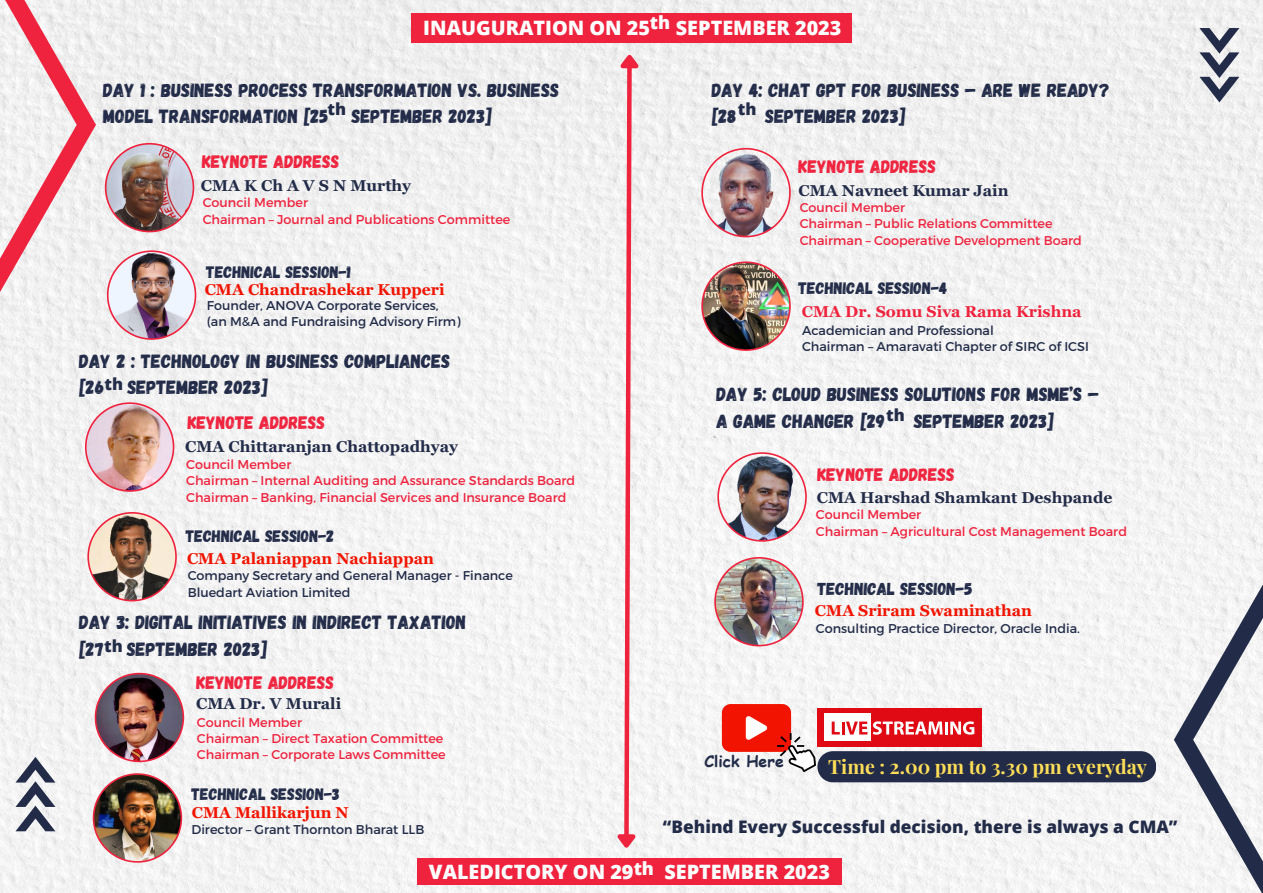
<style>
.page{position:relative;width:1263px;height:893px;background:#fff}
.page>*{position:absolute;margin:0;border:0;box-sizing:border-box;transform-origin:0 0}
.t1{font:800 19.8px "Open Sans";color:#fff}
.t2{font:700 19.5px "Playfair Display";color:#ffde59}
.t3{font:19.05px/26.5px "Gagalin";color:#222b48}
.t4{font:18px "Gagalin";color:#ef233e}
.t5{font:800 18px "Open Sans";color:#fff}
.t6{font:800 17.25px "Open Sans";color:#222b48}
.t7{font:17.25px "Gagalin";color:#222b48}
.t8{font:16.5px "Gagalin";color:#222b48}
.t9{font:800 16.5px "Open Sans";color:#222b48}
.t10{font:700 15.83px "Comic Sans MS";color:#222b48}
.t11{font:700 15.75px "Georgia Pro";color:#222b48}
.t12{font:700 15.75px "Georgia Pro";color:#f21400}
.t13{font:700 15.75px "Georgia Pro";color:#ef233e}
.t14{font:12.75px "Montserrat";color:#ef233e}
.t15{font:12.75px/16.4px "Montserrat";color:#222b48}
</style>
<div class="page">
<img style="left:0;top:0;width:1263px;height:893px">
<svg style="left:0;top:0;width:96px;height:433px;fill:#f0f0f0"></svg>
<svg style="left:1174px;top:431px;width:89px;height:462px;fill:#f3f3f3"></svg>
<img style="left:105px;top:143px;width:89px;height:89px">
<img style="left:85px;top:402px;width:89px;height:90px">
<img style="left:95px;top:673px;width:89px;height:89px">
<img style="left:701px;top:148px;width:90px;height:89px">
<img style="left:714px;top:557px;width:90px;height:89px">
<img style="left:717px;top:452px;width:90px;height:90px">
<svg style="left:613px;top:49px;width:32px;height:804px"></svg>
<img style="left:107px;top:250px;width:89px;height:90px">
<img style="left:87px;top:512px;width:90px;height:89px">
<img style="left:93px;top:773px;width:89px;height:89px">
<img style="left:701px;top:261px;width:90px;height:90px">
<svg style="left:16px;top:757px;width:39px;height:74px"></svg>
<div style="left:417px;top:858px;width:425px;height:27px;background:#ef233e"></div>
<div style="left:411px;top:13px;width:441px;height:30px;background:#ef233e"></div>
<svg style="left:1199px;top:28px;width:40px;height:74px"></svg>
<svg style="left:722px;top:704px;width:69px;height:48px;background:#f3301f"></svg>
<img style="left:778px;top:733px;width:37px;height:38px">
<div style="left:817px;top:708px;width:165px;height:38px;background:#e00a14"></div>
<div style="left:825px;top:714px;width:46px;height:27px;background:#fff"></div>
<svg style="left:832px;top:721px;width:35px;height:13px"></svg>
<svg style="left:873px;top:721px;width:101px;height:13px"></svg>
<div style="left:817px;top:751px;width:339px;height:31px;background:#222b48"></div>
<p class="t5" style="left:650px;top:10px;width:22px">th</p>
<p class="t1" style="left:423px;top:14px;width:228px">INAUGURATION ON 25</p>
<p class="t1" style="left:676px;top:14px;width:167px">SEPTEMBER 2023</p>
<p class="t3" style="left:103px;top:76px;width:457px">DAY 1 : BUSINESS PROCESS TRANSFORMATION VS. BUSINESS<br>MODEL TRANSFORMATION [25 SEPTEMBER 2023]</p>
<p class="t3" style="left:712px;top:76px;width:399px">DAY 4: CHAT GPT FOR BUSINESS – ARE WE READY? [28</p>
<p class="t9" style="left:327px;top:97px;width:20px">th</p>
<p class="t9" style="left:738px;top:97px;width:20px">th</p>
<p class="t3" style="left:765px;top:102px;width:142px">SEPTEMBER 2023]</p>
<p class="t4" style="left:202px;top:150px;width:139px">KEYNOTE ADDRESS</p>
<p class="t11" style="left:201px;top:177px;width:212px">CMA K Ch A V S N Murthy</p>
<p class="t14" style="left:203px;top:195px;width:107px">Council Member</p>
<p class="t14" style="left:203px;top:211px;width:309px">Chairman – Journal and Publications Committee</p>
<p class="t8" style="left:206px;top:261px;width:146px">TECHNICAL SESSION-1</p>
<p class="t12" style="left:205px;top:281px;width:241px">CMA Chandrashekar Kupperi</p>
<p class="t15" style="left:207px;top:296px;width:255px">Founder, ANOVA Corporate Services, (an M&amp;A and Fundraising Advisory Firm)</p>
<p class="t3" style="left:79px;top:347px;width:373px">DAY 2 : TECHNOLOGY IN BUSINESS COMPLIANCES</p>
<p class="t3" style="left:79px;top:373px;width:190px">[26 SEPTEMBER 2023]</p>
<p class="t9" style="left:105px;top:372px;width:20px">th</p>
<p class="t4" style="left:188px;top:411px;width:139px">KEYNOTE ADDRESS</p>
<p class="t11" style="left:185px;top:437px;width:274px">CMA Chittaranjan Chattopadhyay</p>
<p class="t14" style="left:186px;top:456px;width:107px">Council Member</p>
<p class="t14" style="left:186px;top:472px;width:391px">Chairman – Internal Auditing and Assurance Standards Board</p>
<p class="t14" style="left:186px;top:489px;width:382px">Chairman – Banking, Financial Services and Insurance Board</p>
<p class="t8" style="left:186px;top:525px;width:150px">TECHNICAL SESSION-2</p>
<p class="t12" style="left:187px;top:549px;width:248px">CMA Palaniappan Nachiappan</p>
<p class="t15" style="left:188px;top:567px;width:327px">Company Secretary and General Manager - Finance<br>Bluedart Aviation Limited</p>
<p class="t3" style="left:79px;top:608px;width:388px">DAY 3: DIGITAL INITIATIVES IN INDIRECT TAXATION</p>
<p class="t3" style="left:79px;top:635px;width:190px">[27 SEPTEMBER 2023]</p>
<p class="t9" style="left:104px;top:634px;width:20px">th</p>
<p class="t4" style="left:197px;top:671px;width:139px">KEYNOTE ADDRESS</p>
<p class="t11" style="left:196px;top:694px;width:147px">CMA Dr. V Murali</p>
<p class="t14" style="left:197px;top:714px;width:107px">Council Member</p>
<p class="t14" style="left:197px;top:730px;width:248px">Chairman – Direct Taxation Committee</p>
<p class="t14" style="left:197px;top:746px;width:250px">Chairman – Corporate Laws Committee</p>
<p class="t8" style="left:192px;top:784px;width:150px">TECHNICAL SESSION-3</p>
<p class="t4" style="left:798px;top:155px;width:139px">KEYNOTE ADDRESS</p>
<p class="t11" style="left:798px;top:181px;width:212px">CMA Navneet Kumar Jain</p>
<p class="t14" style="left:800px;top:199px;width:107px">Council Member</p>
<p class="t14" style="left:800px;top:215px;width:254px">Chairman – Public Relations Committee</p>
<p class="t14" style="left:800px;top:232px;width:284px">Chairman – Cooperative Development Board</p>
<p class="t8" style="left:798px;top:277px;width:150px">TECHNICAL SESSION-4</p>
<p class="t13" style="left:802px;top:302px;width:281px">CMA Dr. Somu Siva Rama Krishna</p>
<p class="t15" style="left:802px;top:322px;width:193px">Academician and Professional</p>
<p class="t15" style="left:802px;top:338px;width:288px">Chairman – Amaravati Chapter of SIRC of ICSI</p>
<p class="t3" style="left:716px;top:380px;width:384px">DAY 5: CLOUD BUSINESS SOLUTIONS FOR MSME’S –<br>A GAME CHANGER [29</p>
<p class="t9" style="left:886px;top:403px;width:20px">th</p>
<p class="t3" style="left:914px;top:407px;width:142px">SEPTEMBER 2023]</p>
<p class="t4" style="left:817px;top:462px;width:139px">KEYNOTE ADDRESS</p>
<p class="t11" style="left:817px;top:488px;width:297px">CMA Harshad Shamkant Deshpande</p>
<p class="t14" style="left:816px;top:506px;width:107px">Council Member</p>
<p class="t14" style="left:816px;top:523px;width:313px">Chairman – Agricultural Cost Management Board</p>
<p class="t7" style="left:817px;top:577px;width:157px">TECHNICAL SESSION-5</p>
<p class="t12" style="left:815px;top:602px;width:219px">CMA Sriram Swaminathan</p>
<p class="t15" style="left:816px;top:619px;width:265px">Consulting Practice Director, Oracle India.</p>
<p class="t10" style="left:704px;top:749px;width:81px">Click Here</p>
<p class="t2" style="left:828px;top:752px;width:320px">Time : 2.00 pm to 3.30 pm everyday</p>
<p class="t12" style="left:192px;top:803px;width:158px">CMA Mallikarjun N</p>
<p class="t15" style="left:191px;top:821px;width:234px">Director – Grant Thornton Bharat LLB</p>
<p class="t6" style="left:663px;top:814px;width:516px">“Behind Every Successful decision, there is always a CMA”</p>
<p class="t1" style="left:429px;top:857px;width:206px">VALEDICTORY ON 29</p>
<p class="t5" style="left:634px;top:855px;width:22px">th</p>
<p class="t1" style="left:664px;top:857px;width:167px">SEPTEMBER 2023</p>
</div>
